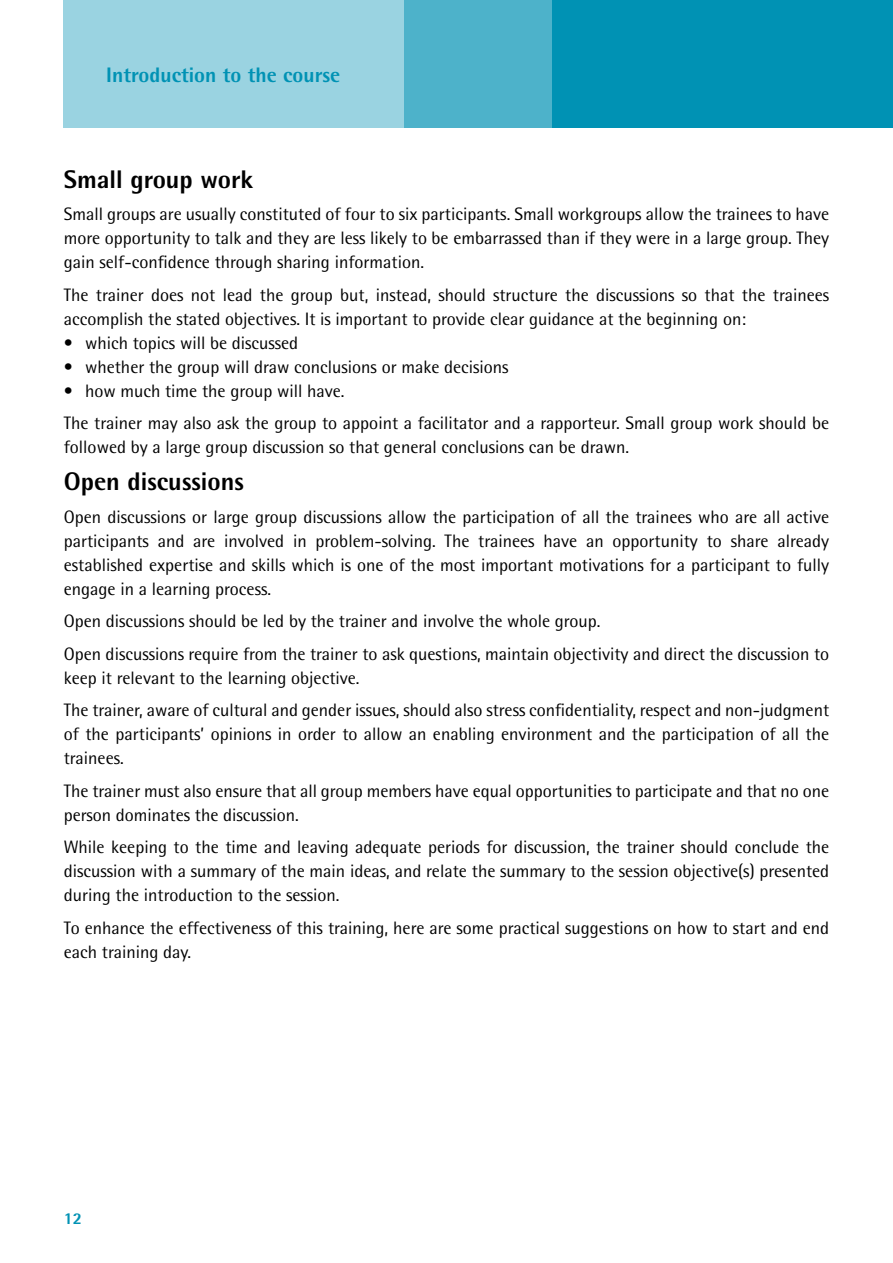
<style>
.page{position:relative;width:893px;height:1263px;background:#fff}
.page>*{position:absolute;margin:0;border:0;box-sizing:border-box;transform-origin:0 0}
.t1{font:800 25.5px "Rotis Semi Sans Std";color:#000}
.t2{font:800 21px "Rotis Semi Sans Std";color:#0092b4}
.t3{font:18px/24px "Rotis Semi Sans Std";color:#000}
.t4{font:800 16.5px "Rotis Semi Sans Std";color:#0092b4}
</style>
<div class="page">
<div style="left:64px;top:0;width:340px;height:128px;background:#9ad3e1"></div>
<div style="left:553px;top:0;width:340px;height:128px;background:#0092b4"></div>
<div style="left:404px;top:0;width:149px;height:128px;background:#4db2ca"></div>
<p class="t2" style="left:106px;top:62px;width:236px">Introduction to the course</p>
<h1 class="t1" style="left:64px;top:163px;width:191px">Small group work</h1>
<p class="t3" style="left:64px;top:202px;width:767px;text-align:justify">Small groups are usually constituted of four to six participants. Small workgroups allow the trainees to have more opportunity to talk and they are less likely to be embarrassed than if they were in a large group. They gain self-confidence through sharing information.</p>
<p class="t3" style="left:64px;top:282px;width:767px">The trainer does not lead the group but, instead, should structure the discussions so that the trainees accomplish the stated objectives. It is important to provide clear guidance at the beginning on:</p>
<p class="t3" style="left:64px;top:330px;width:236px">• which topics will be discussed</p>
<p class="t3" style="left:64px;top:354px;width:446px">• whether the group will draw conclusions or make decisions</p>
<p class="t3" style="left:64px;top:374px;width:767px;line-height:32.5px">• how much time the group will have.<br>The trainer may also ask the group to appoint a facilitator and a rapporteur. Small group work should be</p>
<p class="t3" style="left:64px;top:435px;width:567px">followed by a large group discussion so that general conclusions can be drawn.</p>
<h1 class="t1" style="left:64px;top:465px;width:182px">Open discussions</h1>
<p class="t3" style="left:64px;top:504px;width:767px;text-align:justify">Open discussions or large group discussions allow the participation of all the trainees who are all active participants and are involved in problem-solving. The trainees have an opportunity to share already established expertise and skills which is one of the most important motivations for a participant to fully engage in a learning process.</p>
<p class="t3" style="left:64px;top:605px;width:767px;line-height:32.5px">Open discussions should be led by the trainer and involve the whole group.<br>Open discussions require from the trainer to ask questions, maintain objectivity and direct the discussion to</p>
<p class="t3" style="left:64px;top:661px;width:767px;line-height:32.5px">keep it relevant to the learning objective.<br>The trainer, aware of cultural and gender issues, should also stress confidentiality, respect and non-judgment</p>
<p class="t3" style="left:64px;top:722px;width:767px">of the participants’ opinions in order to allow an enabling environment and the participation of all the trainees.</p>
<p class="t3" style="left:64px;top:778px;width:767px">The trainer must also ensure that all group members have equal opportunities to participate and that no one person dominates the discussion.</p>
<p class="t3" style="left:64px;top:835px;width:767px;text-align:justify">While keeping to the time and leaving adequate periods for discussion, the trainer should conclude the discussion with a summary of the main ideas, and relate the summary to the session objective(s) presented during the introduction to the session.</p>
<p class="t3" style="left:64px;top:915px;width:767px">To enhance the effectiveness of this training, here are some practical suggestions on how to start and end each training day.</p>
<p class="t4" style="left:64px;top:1208px;width:20px">12</p>
</div>
